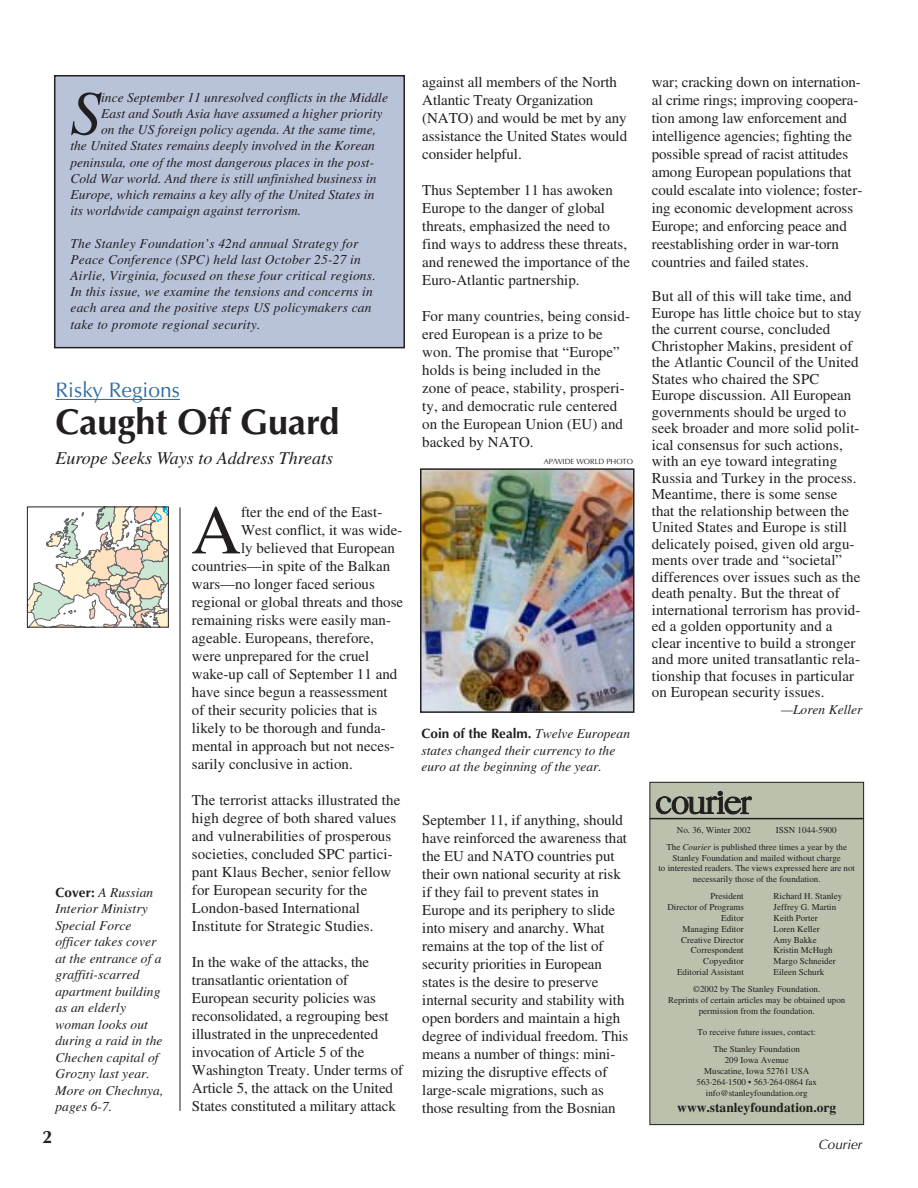
<style>
.page{position:relative;width:918px;height:1188px;background:#fff}
.page>*{position:absolute;margin:0;border:0;box-sizing:border-box;transform-origin:0 0}
.t1{font:69.3px "Times";color:#231f20}
.t2{font:italic 62.55px "Times";color:#231f20}
.t3{font:700 36px "Optima";color:#231f20}
.t4{font:21px "Optima";color:#316da2}
.t5{font:italic 18px "Times";color:#231f20}
.t6{font:700 18px "Optima";color:#231f20}
.t7{font:15px/18px "Times";color:#231f20}
.t8{font:italic 13.5px/16.5px "Times";letter-spacing:.005em;color:#231f20}
.t9{font:700 13.5px "Optima";color:#231f20}
.t10{font:700 13.5px "Times";color:#231f20}
.t11{font:italic 13.5px "Optima";color:#231f20}
.t12{font:9px/10.8px "Times";color:#231f20;text-align:center}
.t13{font:7.5px "Optima";color:#231f20}
.s1{font-family:"Optima";font-weight:700;font-style:normal}
.s2{font-family:"Times";font-weight:400;font-style:italic}
.s3{font-style:italic}
</style>
<div class="page">
<hr style="left:180px;top:507px;width:1px;height:604px;background:#231f20">
<div style="left:650px;top:782px;width:214px;height:343px;background:#bac2ad"></div>
<div style="left:650px;top:782px;width:214px;height:343px;border:1px solid #231f20"></div>
<svg style="left:656px;top:791px;width:96px;height:24px"></svg>
<hr style="left:650px;top:818px;width:214px;height:1px;background:#231f20">
<div style="left:55px;top:76px;width:349px;height:272px;background:#b8c3da"></div>
<div style="left:54px;top:75px;width:351px;height:273px;border:2px solid #231f20"></div>
<hr style="left:56px;top:399px;width:37px;height:1px;background:#316da2">
<hr style="left:92px;top:399px;width:88px;height:1px;background:#316da2">
<img style="left:423px;top:471px;width:208px;height:239px">
<div style="left:420px;top:468px;width:214px;height:245px;border:2px solid #231f20"></div>
<svg style="left:29px;top:509px;width:138px;height:117px"></svg>
<div style="left:27px;top:507px;width:142px;height:121px;border:1px solid #231f20"></div>
<h2 class="t2" style="left:70px;top:90px;width:33px">S</h2>
<p class="t8" style="left:101px;top:90px;width:288px">ince September 11 unresolved conflicts in the Middle</p>
<p class="t8" style="left:101px;top:107px;width:283px">East and South Asia have assumed a higher priority</p>
<p class="t8" style="left:101px;top:123px;width:276px">on the US foreign policy agenda. At the same time,</p>
<p class="t8" style="left:70px;top:139px;width:306px">the United States remains deeply involved in the Korean</p>
<p class="t8" style="left:70px;top:155px;width:305px">peninsula, one of the most dangerous places in the post-</p>
<p class="t8" style="left:70px;top:171px;width:308px">Cold War world. And there is still unfinished business in</p>
<p class="t8" style="left:70px;top:188px;width:306px">Europe, which remains a key ally of the United States in</p>
<p class="t8" style="left:70px;top:204px;width:232px">its worldwide campaign against terrorism.</p>
<p class="t8" style="left:70px;top:236px;width:307px">The Stanley Foundation’s 42nd annual Strategy for Peace Conference (SPC) held last October 25-27 in Airlie, Virginia, focused on these four critical regions.<br>In this issue, we examine the tensions and concerns in each area and the positive steps US policymakers can take to promote regional security.</p>
<h3 class="t4" style="left:56px;top:382px;width:126px">Risky Regions</h3>
<h3 class="t3" style="left:56px;top:404px;width:286px">Caught Off Guard</h3>
<p class="t5" style="left:56px;top:451px;width:279px">Europe Seeks Ways to Address Threats</p>
<p class="t8" style="left:56px;top:885px;width:109px"><span class="s1">Cover:</span> A Russian<br>Interior Ministry<br>Special Force officer takes cover at the entrance of a graffiti-scarred apartment building as an elderly woman looks out during a raid in the<br>Chechen capital of<br>Grozny last year.<br>More on Chechnya, pages 6-7.</p>
<p class="t6" style="left:42px;top:1128px;width:12px">2</p>
<h1 class="t1" style="left:191px;top:505px;width:52px">A</h1>
<p class="t7" style="left:241px;top:505px;width:143px">fter the end of the East-</p>
<p class="t7" style="left:241px;top:523px;width:163px">West conflict, it was wide-</p>
<p class="t7" style="left:241px;top:541px;width:155px">ly believed that European</p>
<p class="t7" style="left:192px;top:559px;width:200px">countries—in spite of the Balkan</p>
<p class="t7" style="left:192px;top:577px;width:184px">wars—no longer faced serious</p>
<p class="t7" style="left:192px;top:595px;width:213px">regional or global threats and those</p>
<p class="t7" style="left:192px;top:613px;width:201px">remaining risks were easily man-</p>
<p class="t7" style="left:192px;top:631px;width:184px">ageable. Europeans, therefore,</p>
<p class="t7" style="left:192px;top:649px;width:179px">were unprepared for the cruel</p>
<p class="t7" style="left:192px;top:667px;width:207px">wake-up call of September 11 and</p>
<p class="t7" style="left:192px;top:685px;width:197px">have since begun a reassessment</p>
<p class="t7" style="left:192px;top:703px;width:187px">of their security policies that is</p>
<p class="t7" style="left:192px;top:721px;width:195px">likely to be thorough and funda-</p>
<p class="t7" style="left:192px;top:739px;width:204px">mental in approach but not neces-</p>
<p class="t7" style="left:192px;top:757px;width:162px">sarily conclusive in action.</p>
<p class="t7" style="left:192px;top:793px;width:210px">The terrorist attacks illustrated the high degree of both shared values and vulnerabilities of prosperous societies, concluded SPC partici&shy;pant Klaus Becher, senior fellow for European security for the London-based International Institute for Strategic Studies.</p>
<p class="t7" style="left:192px;top:955px;width:213px">In the wake of the attacks, the transatlantic orientation of European security policies was reconsolidated, a regrouping best illustrated in the unprecedented invocation of Article 5 of the Washington Treaty. Under terms of Article 5, the attack on the United States constituted a military attack</p>
<p class="t7" style="left:422px;top:74px;width:206px">against all members of the North<br>Atlantic Treaty Organization (NATO) and would be met by any assistance the United States would consider helpful.</p>
<p class="t7" style="left:422px;top:182px;width:209px">Thus September 11 has awoken<br>Europe to the danger of global threats, emphasized the need to find ways to address these threats, and renewed the importance of the<br>Euro-Atlantic partnership.</p>
<p class="t7" style="left:422px;top:308px;width:209px">For many countries, being consid&shy;ered European is a prize to be won. The promise that “Europe” holds is being included in the zone of peace, stability, prosperi&shy;ty, and democratic rule centered on the European Union (EU) and backed by NATO.</p>
<p class="t13" style="left:544px;top:458px;width:91px">AP/WIDE WORLD PHOTO</p>
<p class="t9" style="left:422px;top:727px;width:210px">Coin of the Realm. <span class="s2">Twelve European</span></p>
<p class="t8" style="left:422px;top:743px;width:195px">states changed their currency to the euro at the beginning of the year.</p>
<p class="t7" style="left:422px;top:812px;width:208px">September 11, if anything, should have reinforced the awareness that the EU and NATO countries put their own national security at risk if they fail to prevent states in<br>Europe and its periphery to slide into misery and anarchy. What remains at the top of the list of security priorities in European states is the desire to preserve internal security and stability with open borders and maintain a high degree of individual freedom. This means a number of things: mini&shy;mizing the disruptive effects of large-scale migrations, such as those resulting from the Bosnian</p>
<p class="t7" style="left:652px;top:74px;width:212px">war; cracking down on internation&shy;al crime rings; improving coopera&shy;tion among law enforcement and intelligence agencies; fighting the possible spread of racist attitudes among European populations that could escalate into violence; foster&shy;ing economic development across Europe; and enforcing peace and reestablishing order in war-torn countries and failed states.</p>
<p class="t7" style="left:652px;top:290px;width:212px;line-height:16.5px">But all of this will take time, and<br>Europe has little choice but to stay the current course, concluded<br>Christopher Makins, president of the Atlantic Council of the United<br>States who chaired the SPC<br>Europe discussion. All European governments should be urged to seek broader and more solid polit&shy;ical consensus for such actions, with an eye toward integrating<br>Russia and Turkey in the process.<br>Meantime, there is some sense that the relationship between the<br>United States and Europe is still delicately poised, given old argu&shy;ments over trade and “societal” differences over issues such as the death penalty. But the threat of international terrorism has provid&shy;ed a golden opportunity and a clear incentive to build a stronger and more united transatlantic rela&shy;tionship that focuses in particular on European security issues.</p>
<p class="t8" style="left:781px;top:702px;width:83px">—Loren Keller</p>
<p class="t12" style="left:666px;top:822px;width:182px;line-height:17.1px;text-align:left;text-indent:109px">ISSN 1044-5900<br>The <span class="s3">Courier</span> is published three times a year by the</p>
<p class="t12" style="left:658px;top:853px;width:198px">Stanley Foundation and mailed without charge<br>to interested readers. The views expressed here are not necessarily those of the foundation.</p>
<p class="t12" style="left:710px;top:892px;width:35px">President</p>
<p class="t12" style="left:774px;top:892px;width:70px">Richard H. Stanley</p>
<p class="t12" style="left:667px;top:903px;width:78px">Director of Programs</p>
<p class="t12" style="left:774px;top:903px;width:64px">Jeffrey G. Martin</p>
<p class="t12" style="left:721px;top:913px;width:24px">Editor</p>
<p class="t12" style="left:774px;top:913px;width:46px">Keith Porter</p>
<p class="t12" style="left:683px;top:924px;width:63px">Managing Editor</p>
<p class="t12" style="left:774px;top:924px;width:48px">Loren Keller</p>
<p class="t12" style="left:681px;top:935px;width:64px">Creative Director</p>
<p class="t12" style="left:774px;top:935px;width:45px">Amy Bakke</p>
<p class="t12" style="left:691px;top:946px;width:54px">Correspondent</p>
<p class="t12" style="left:774px;top:946px;width:61px">Kristin McHugh</p>
<p class="t12" style="left:703px;top:957px;width:42px">Copyeditor</p>
<p class="t12" style="left:774px;top:957px;width:64px">Margo Schneider</p>
<p class="t12" style="left:677px;top:967px;width:68px">Editorial Assistant</p>
<p class="t12" style="left:677px;top:825px;width:76px">No. 36, Winter 2002</p>
<p class="t12" style="left:693px;top:964px;width:133px;line-height:17.1px;text-align:left;text-indent:80px">Eileen Schurk ©2002 by The Stanley Foundation.</p>
<p class="t12" style="left:668px;top:995px;width:179px">Reprints of certain articles may be obtained upon permission from the foundation.</p>
<p class="t12" style="left:697px;top:1025px;width:120px;line-height:17.1px">To receive future issues, contact:<br>The Stanley Foundation</p>
<p class="t12" style="left:697px;top:1056px;width:122px">209 Iowa Avenue<br>Muscatine, Iowa 52761 USA<br>563·264·1500 • 563·264·0864 fax info@stanleyfoundation.org</p>
<p class="t10" style="left:677px;top:1102px;width:160px">www.stanleyfoundation.org</p>
<p class="t11" style="left:818px;top:1136px;width:45px">Courier</p>
</div>
